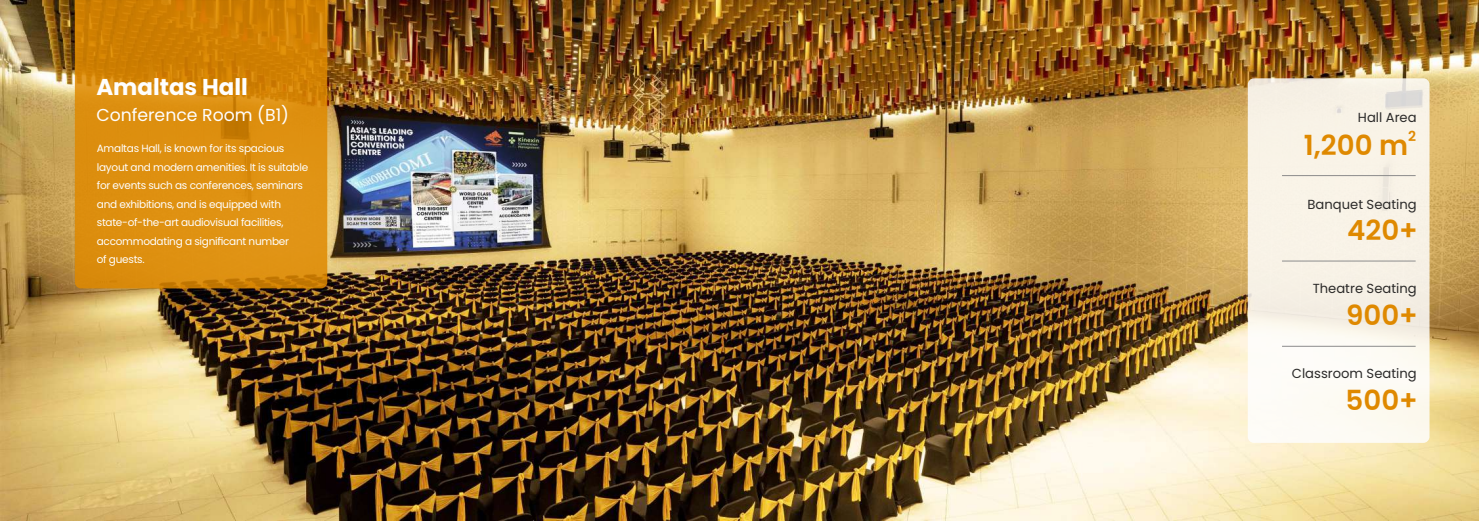
<style>
.page{position:relative;width:1479px;height:521px;background:#fff}
.page>*{position:absolute;margin:0;border:0;box-sizing:border-box;transform-origin:0 0}
.t1{font:600 27.65px "Poppins";color:#df8900}
.t2{font:700 22.84px "Poppins";color:#fefefe}
.t3{font:17.24px "Poppins";color:#fefefe}
.t4{font:600 13.83px "Poppins";color:#df8900}
.t5{font:13.12px "Poppins";color:#2b2a29}
.t6{font:10.5px/18.5px "Poppins";letter-spacing:-.025em;color:#fefefe}
</style>
<div class="page">
<img style="left:0;top:0;width:1478px;height:521px">
<svg style="left:75px;top:0;width:252px;height:288px;background:#d98a0c"></svg>
<div style="left:1247px;top:78px;width:182px;height:365px;background:#fefefe;border-radius:6px;opacity:.85"></div>
<hr style="left:1281px;top:175px;width:134px;height:1px;background:#8c8c8c">
<hr style="left:1281px;top:261px;width:134px;height:1px;background:#8c8c8c">
<hr style="left:1281px;top:346px;width:134px;height:1px;background:#8c8c8c">
<h2 class="t2" style="left:96px;top:71px;width:153px">Amaltas Hall</h2>
<h3 class="t3" style="left:96px;top:103px;width:194px">Conference Room (B1)</h3>
<p class="t6" style="left:97px;top:139px;width:213px">Amaltas Hall, is known for its spacious layout and modern amenities. It is suitable for events such as conferences, seminars and exhibitions, and is equipped with state-of-the-art audiovisual facilities, accommodating a significant number<br>of guests.</p>
<p class="t5" style="left:1357px;top:109px;width:60px">Hall Area</p>
<h3 class="t4" style="left:1408px;top:127px;width:9px">2</h3>
<h1 class="t1" style="left:1303px;top:126px;width:106px">1,200 m</h1>
<p class="t5" style="left:1307px;top:195px;width:111px">Banquet Seating</p>
<h1 class="t1" style="left:1347px;top:211px;width:72px">420+</h1>
<p class="t5" style="left:1312px;top:279px;width:105px">Theatre Seating</p>
<h1 class="t1" style="left:1346px;top:296px;width:73px">900+</h1>
<p class="t5" style="left:1291px;top:364px;width:126px">Classroom Seating</p>
<h1 class="t1" style="left:1345px;top:381px;width:74px">500+</h1>
</div>
